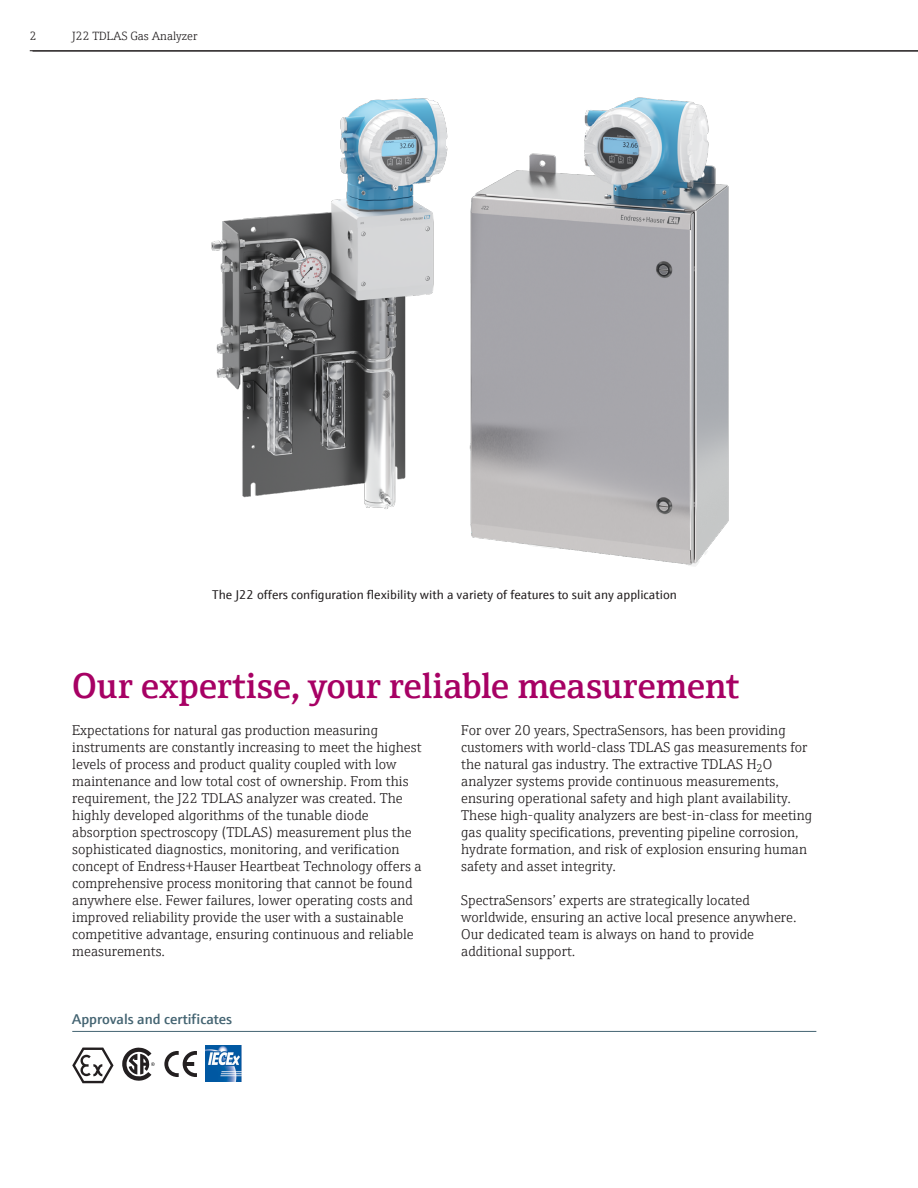
<style>
.page{position:relative;width:918px;height:1188px;background:#fff}
.page>*{position:absolute;margin:0;border:0;box-sizing:border-box;transform-origin:0 0}
.Brochure_Inside_Head{font:600 36px "E+H Serif";letter-spacing:-.005em;color:#a70164}
.t1{font:300 14.25px/17px "E+H Serif";color:#231f20}
.Chart_Title{font:600 14.25px "E+H Sans";color:#446472}
.t2{font:12.75px "E+H Sans";color:#231f20}
.t3{font:300 12px "E+H Serif";color:#231f20}
</style>
<div class="page">
<hr style="left:30px;top:50px;width:888px;height:1px;background:#231f20">
<hr style="left:33px;top:51px;width:885px;height:1px;background:#231f20">
<svg style="left:122px;top:1048px;width:33px;height:33px"></svg>
<svg style="left:72px;top:1048px;width:42px;height:35px"></svg>
<svg style="left:164px;top:1051px;width:33px;height:26px"></svg>
<img style="left:205px;top:1046px;width:36px;height:36px">
<hr style="left:72px;top:1031px;width:744px;height:1px;background:#446472">
<img style="left:211px;top:97px;width:518px;height:469px">
<p class="t3" style="left:30px;top:27px;width:8px">2</p>
<p class="t3" style="left:72px;top:27px;width:127px">J22 TDLAS Gas Analyzer</p>
<p class="t2" style="left:212px;top:585px;width:467px">The J22 offers configuration flexibility with a variety of features to suit any application</p>
<p class="Brochure_Inside_Head" style="left:72px;top:658px;width:668px">Our expertise, your reliable measurement</p>
<p class="t1" style="left:72px;top:721px;width:351px">Expectations for natural gas production measuring instruments are constantly increasing to meet the highest levels of process and product quality coupled with low maintenance and low total cost of ownership. From this requirement, the J22 TDLAS analyzer was created. The highly developed algorithms of the tunable diode absorption spectroscopy (TDLAS) measurement plus the sophisticated diagnostics, monitoring, and verification concept of Endress+Hauser Heartbeat Technology offers a comprehensive process monitoring that cannot be found anywhere else. Fewer failures, lower operating costs and improved reliability provide the user with a sustainable competitive advantage, ensuring continuous and reliable measurements.</p>
<p class="t1" style="left:461px;top:721px;width:352px">For over 20 years, SpectraSensors, has been providing customers with world-class TDLAS gas measurements for the natural gas industry. The extractive TDLAS H<sub>2</sub>O analyzer systems provide continuous measurements, ensuring operational safety and high plant availability.<br>These high-quality analyzers are best-in-class for meeting gas quality specifications, preventing pipeline corrosion, hydrate formation, and risk of explosion ensuring human safety and asset integrity.</p>
<p class="t1" style="left:461px;top:891px;width:337px">SpectraSensors’ experts are strategically located worldwide, ensuring an active local presence anywhere.<br>Our dedicated team is always on hand to provide additional support.</p>
<p class="Chart_Title" style="left:72px;top:1008px;width:162px">Approvals and certificates</p>
</div>
